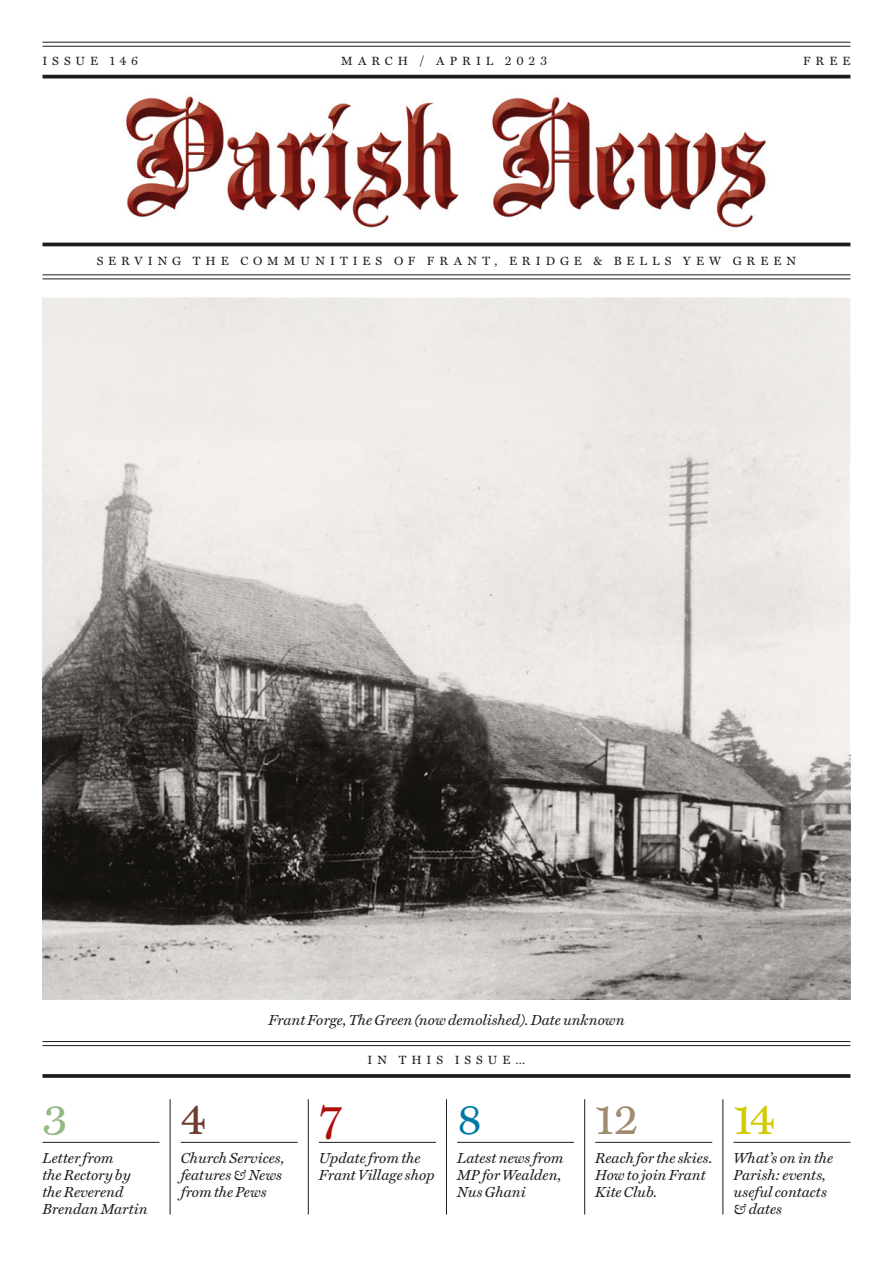
<style>
.page{position:relative;width:893px;height:1263px;background:#fff}
.page>*{position:absolute;margin:0;border:0;box-sizing:border-box;transform-origin:0 0}
.bcopy_first{font:45px "Miller Text";color:#a08b6f}
.bcopy_first-2{font:45px "Miller Text";color:#d1ca00}
.bcopy_first-3{font:45px "Miller Text";color:#92ba81}
.bcopy_first-4{font:45px "Miller Text";color:#6e3b2d}
.bcopy_first-5{font:45px "Miller Text";color:#ae0f0a}
.bcopy_first-6{font:45px "Miller Text";color:#007aa3}
.bcopy_first-7{font:italic 14.7px/17.2px "Miller Text";color:#1d1d1b}
.t1{font:12px "Miller Text";letter-spacing:.415em;color:#1d1d1b}
</style>
<div class="page">
<hr style="left:43px;top:42px;width:807px;height:1px;background:#1d1d1b">
<hr style="left:43px;top:46px;width:807px;height:1px;background:#1d1d1b">
<hr style="left:43px;top:75px;width:807px;height:3px;background:#1d1d1b">
<hr style="left:43px;top:1041px;width:807px;height:1px;background:#1d1d1b">
<hr style="left:43px;top:1045px;width:807px;height:1px;background:#1d1d1b">
<svg style="left:43px;top:1074px;width:807px;height:4px;background:#2a2a28"></svg>
<hr style="left:43px;top:243px;width:807px;height:3px;background:#1d1d1b">
<hr style="left:43px;top:275px;width:807px;height:1px;background:#1d1d1b">
<hr style="left:43px;top:279px;width:807px;height:1px;background:#1d1d1b">
<hr style="left:43px;top:1142px;width:116px;height:1px;background:#1d1d1b">
<hr style="left:181px;top:1142px;width:117px;height:1px;background:#1d1d1b">
<hr style="left:319px;top:1142px;width:117px;height:1px;background:#1d1d1b">
<hr style="left:457px;top:1142px;width:117px;height:1px;background:#1d1d1b">
<hr style="left:595px;top:1142px;width:117px;height:1px;background:#1d1d1b">
<hr style="left:733px;top:1142px;width:117px;height:1px;background:#1d1d1b">
<hr style="left:170px;top:1099px;width:1px;height:115px;background:#1d1d1b">
<hr style="left:308px;top:1099px;width:1px;height:115px;background:#1d1d1b">
<hr style="left:446px;top:1099px;width:1px;height:115px;background:#1d1d1b">
<hr style="left:584px;top:1099px;width:1px;height:115px;background:#1d1d1b">
<hr style="left:723px;top:1099px;width:1px;height:115px;background:#1d1d1b">
<img style="left:43px;top:298px;width:807px;height:701px">
<img style="left:126px;top:96px;width:640px;height:132px">
<p class="t1" style="left:43px;top:51px;width:97px">ISSUE 146</p>
<p class="t1" style="left:341px;top:51px;width:207px">MARCH / APRIL 2023</p>
<p class="t1" style="left:803px;top:51px;width:49px">FREE</p>
<p class="t1" style="left:97px;top:251px;width:701px">SERVING THE COMMUNITIES OF FRANT, ERIDGE &amp; BELLS YEW GREEN</p>
<p class="bcopy_first-7" style="left:268px;top:1010px;width:358px">Frant Forge, The Green (now demolished). Date unknown</p>
<p class="t1" style="left:367px;top:1050px;width:159px">IN THIS ISSUE…</p>
<p class="bcopy_first-3" style="left:43px;top:1083px;width:27px">3</p>
<p class="bcopy_first-4" style="left:181px;top:1083px;width:27px">4</p>
<p class="bcopy_first-5" style="left:319px;top:1083px;width:25px">7</p>
<p class="bcopy_first-6" style="left:457px;top:1083px;width:27px">8</p>
<p class="bcopy_first" style="left:595px;top:1083px;width:45px">12</p>
<p class="bcopy_first-2" style="left:733px;top:1083px;width:43px">14</p>
<p class="bcopy_first-7" style="left:43px;top:1148px;width:107px">Letter from<br>the Rectory by the Reverend<br>Brendan Martin</p>
<p class="bcopy_first-7" style="left:181px;top:1148px;width:105px">Church Services, features &amp; News from the Pews</p>
<p class="bcopy_first-7" style="left:319px;top:1148px;width:117px">Update from the<br>Frant Village shop</p>
<p class="bcopy_first-7" style="left:457px;top:1148px;width:108px">Latest news from<br>MP for Wealden,<br>Nus Ghani</p>
<p class="bcopy_first-7" style="left:595px;top:1148px;width:118px">Reach for the skies.<br>How to join Frant<br>Kite Club.</p>
<p class="bcopy_first-7" style="left:733px;top:1148px;width:101px">What’s on in the<br>Parish: events, useful contacts</p>
<p class="bcopy_first-7" style="left:733px;top:1200px;width:50px">&amp; dates</p>
</div>
